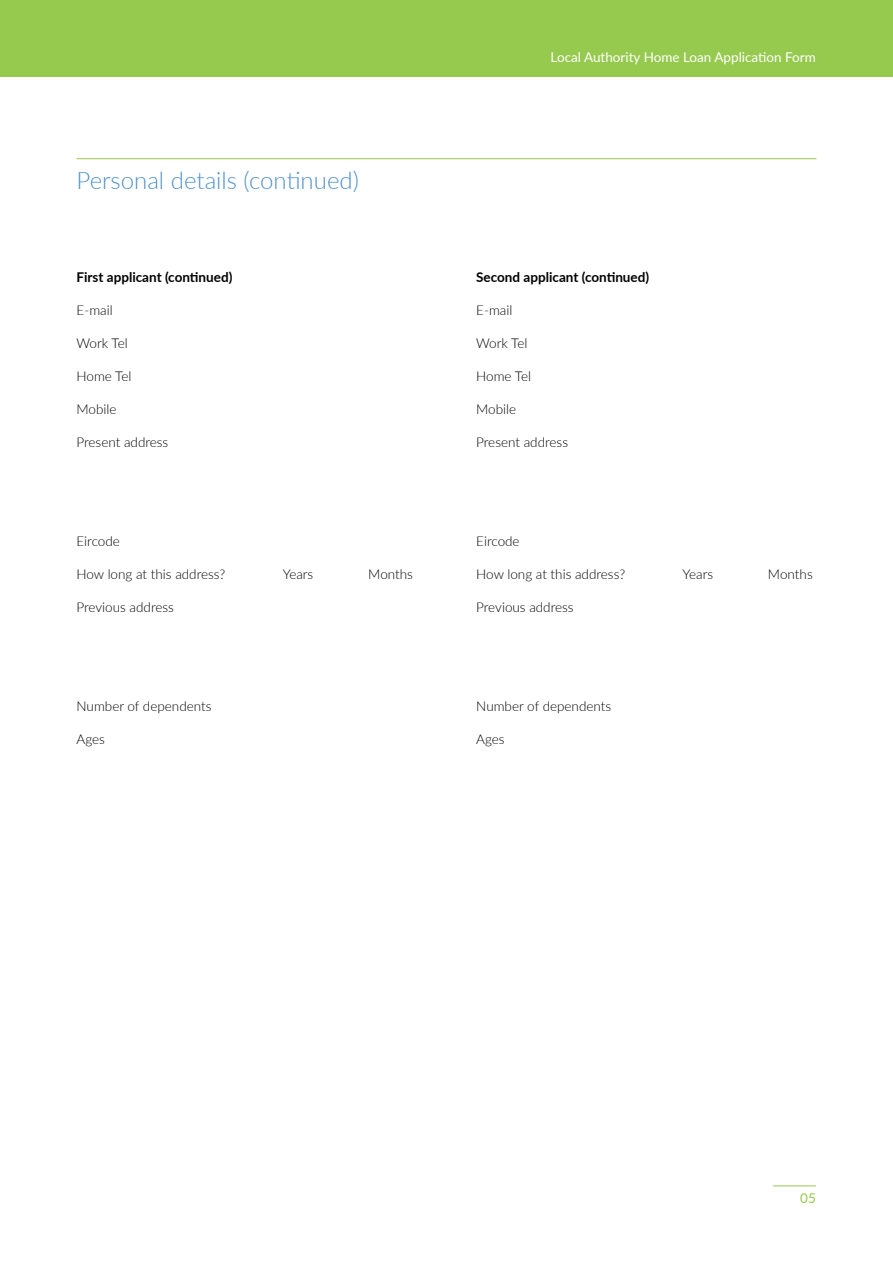
<style>
.page{position:relative;width:893px;height:1263px;background:#fff}
.page>*{position:absolute;margin:0;border:0;box-sizing:border-box;transform-origin:0 0}
.HA_AR19_H2{font:300 24px "Lato";color:#5091cd}
.HA_AR19_Body{font:300 13.5px "Lato";color:#000}
.HA_AR19_Body-2{font:700 13.5px "Lato";color:#000}
.t1{font:13.5px "Lato";color:#fff}
.t2{font:13.5px "Lato";color:#96ca4f}
</style>
<div class="page">
<hr style="left:77px;top:158px;width:739px;height:1px;background:#96ca4f">
<div style="left:0;top:0;width:893px;height:77px;background:#96ca4f"></div>
<hr style="left:773px;top:1185px;width:43px;height:1px;background:#96ca4f">
<p class="HA_AR19_H2" style="left:77px;top:164px;width:284px">Personal details (continued)</p>
<p class="HA_AR19_Body-2" style="left:77px;top:267px;width:157px">First applicant (continued)</p>
<p class="HA_AR19_Body" style="left:77px;top:300px;width:38px">E-mail</p>
<p class="HA_AR19_Body" style="left:77px;top:333px;width:53px">Work Tel</p>
<p class="HA_AR19_Body" style="left:77px;top:366px;width:56px">Home Tel</p>
<p class="HA_AR19_Body" style="left:77px;top:399px;width:42px">Mobile</p>
<p class="HA_AR19_Body" style="left:77px;top:432px;width:93px">Present address</p>
<p class="HA_AR19_Body" style="left:77px;top:531px;width:45px">Eircode</p>
<p class="HA_AR19_Body" style="left:77px;top:564px;width:150px">How long at this address?</p>
<p class="HA_AR19_Body" style="left:283px;top:564px;width:32px">Years</p>
<p class="HA_AR19_Body" style="left:368px;top:564px;width:46px">Months</p>
<p class="HA_AR19_Body" style="left:77px;top:597px;width:99px">Previous address</p>
<p class="HA_AR19_Body" style="left:77px;top:696px;width:136px">Number of dependents</p>
<p class="HA_AR19_Body" style="left:77px;top:729px;width:30px">Ages</p>
<p class="t1" style="left:551px;top:47px;width:267px">Local Authority Home Loan Application Form</p>
<p class="HA_AR19_Body-2" style="left:476px;top:267px;width:174px">Second applicant (continued)</p>
<p class="HA_AR19_Body" style="left:476px;top:300px;width:38px">E-mail</p>
<p class="HA_AR19_Body" style="left:476px;top:333px;width:53px">Work Tel</p>
<p class="HA_AR19_Body" style="left:476px;top:366px;width:56px">Home Tel</p>
<p class="HA_AR19_Body" style="left:476px;top:399px;width:42px">Mobile</p>
<p class="HA_AR19_Body" style="left:476px;top:432px;width:93px">Present address</p>
<p class="HA_AR19_Body" style="left:476px;top:531px;width:45px">Eircode</p>
<p class="HA_AR19_Body" style="left:476px;top:564px;width:150px">How long at this address?</p>
<p class="HA_AR19_Body" style="left:682px;top:564px;width:32px">Years</p>
<p class="HA_AR19_Body" style="left:768px;top:564px;width:46px">Months</p>
<p class="HA_AR19_Body" style="left:476px;top:597px;width:99px">Previous address</p>
<p class="HA_AR19_Body" style="left:476px;top:696px;width:136px">Number of dependents</p>
<p class="HA_AR19_Body" style="left:476px;top:729px;width:30px">Ages</p>
<p class="t2" style="left:800px;top:1189px;width:17px">05</p>
</div>
